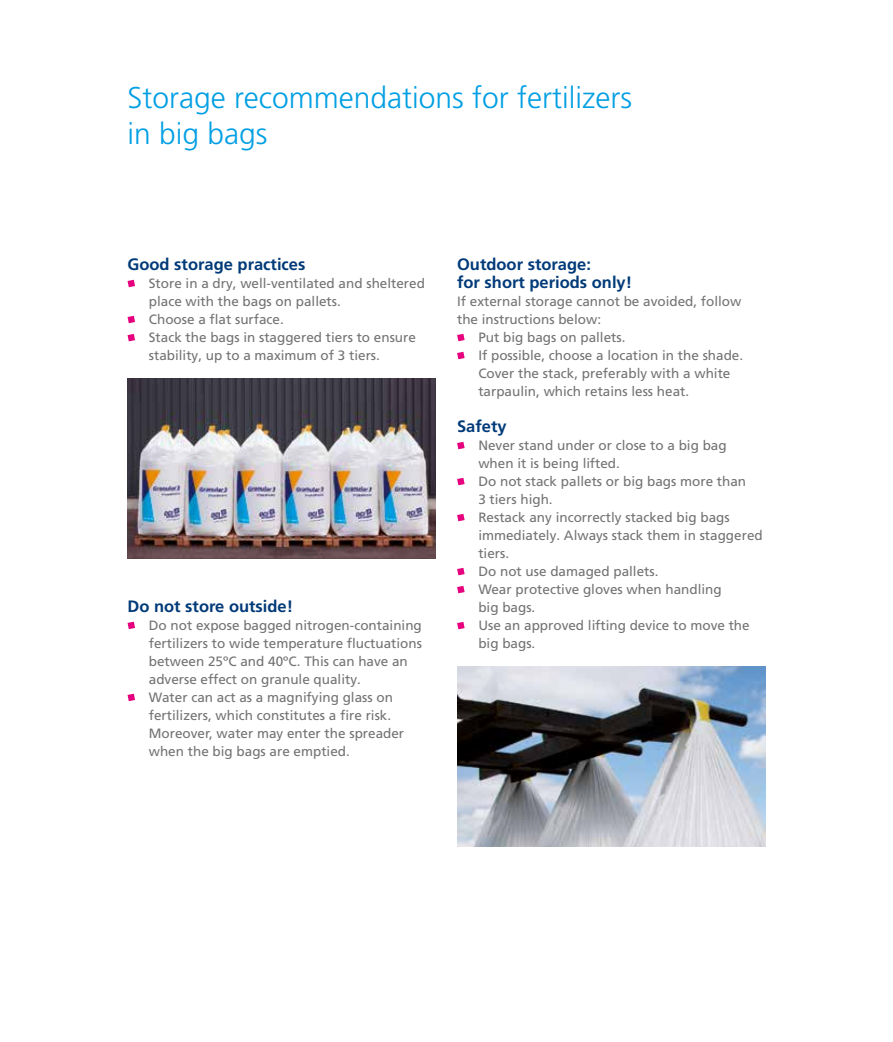
<style>
.page{position:relative;width:893px;height:1042px;background:#fff}
.page>*{position:absolute;margin:0;border:0;box-sizing:border-box;transform-origin:0 0}
.t1{font:300 30px/36px "Frutiger LT Pro";color:#009fe3}
.t2{font:700 16.5px/18px "Frutiger LT Pro";color:#003a78}
.t3{font:13.5px/18px "Frutiger LT Pro";color:#747373}
</style>
<div class="page">
<svg style="left:128px;top:280px;width:7px;height:7px"></svg>
<svg style="left:457px;top:334px;width:8px;height:7px"></svg>
<svg style="left:457px;top:352px;width:8px;height:7px"></svg>
<svg style="left:457px;top:568px;width:8px;height:7px"></svg>
<svg style="left:457px;top:442px;width:8px;height:7px"></svg>
<svg style="left:457px;top:478px;width:8px;height:7px"></svg>
<svg style="left:457px;top:514px;width:8px;height:7px"></svg>
<svg style="left:457px;top:586px;width:8px;height:7px"></svg>
<svg style="left:457px;top:622px;width:8px;height:7px"></svg>
<svg style="left:128px;top:316px;width:7px;height:7px"></svg>
<svg style="left:128px;top:334px;width:7px;height:7px"></svg>
<svg style="left:128px;top:622px;width:7px;height:7px"></svg>
<svg style="left:128px;top:694px;width:7px;height:7px"></svg>
<img style="left:128px;top:378px;width:308px;height:180px">
<img style="left:457px;top:666px;width:308px;height:180px">
<h1 class="t1" style="left:128px;top:80px;width:506px">Storage recommendations for fertilizers in big bags</h1>
<p class="t2" style="left:128px;top:255px;width:179px">Good storage practices</p>
<p class="t3" style="left:149px;top:274px;width:278px">Store in a dry, well-ventilated and sheltered place with the bags on pallets.<br>Choose a flat surface.<br>Stack the bags in staggered tiers to ensure stability, up to a maximum of 3 tiers.</p>
<p class="t2" style="left:128px;top:597px;width:167px">Do not store outside!</p>
<p class="t3" style="left:149px;top:616px;width:275px">Do not expose bagged nitrogen-containing fertilizers to wide temperature fluctuations between 25ºC and 40ºC. This can have an adverse effect on granule quality.<br>Water can act as a magnifying glass on fertilizers, which constitutes a fire risk.<br>Moreover, water may enter the spreader when the big bags are emptied.</p>
<p class="t2" style="left:457px;top:255px;width:177px">Outdoor storage:<br>for short periods only!</p>
<p class="t3" style="left:457px;top:292px;width:286px">If external storage cannot be avoided, follow</p>
<p class="t3" style="left:457px;top:310px;width:146px">the instructions below:</p>
<p class="t3" style="left:478px;top:328px;width:149px">Put big bags on pallets.</p>
<p class="t3" style="left:478px;top:346px;width:266px">If possible, choose a location in the shade.</p>
<p class="t3" style="left:478px;top:364px;width:254px">Cover the stack, preferably with a white</p>
<p class="t3" style="left:478px;top:382px;width:212px">tarpaulin, which retains less heat.</p>
<p class="t2" style="left:457px;top:417px;width:51px">Safety</p>
<p class="t3" style="left:478px;top:436px;width:286px">Never stand under or close to a big bag when it is being lifted.<br>Do not stack pallets or big bags more than<br>3 tiers high.<br>Restack any incorrectly stacked big bags immediately. Always stack them in staggered tiers.<br>Do not use damaged pallets.<br>Wear protective gloves when handling<br>big bags.<br>Use an approved lifting device to move the big bags.</p>
</div>
